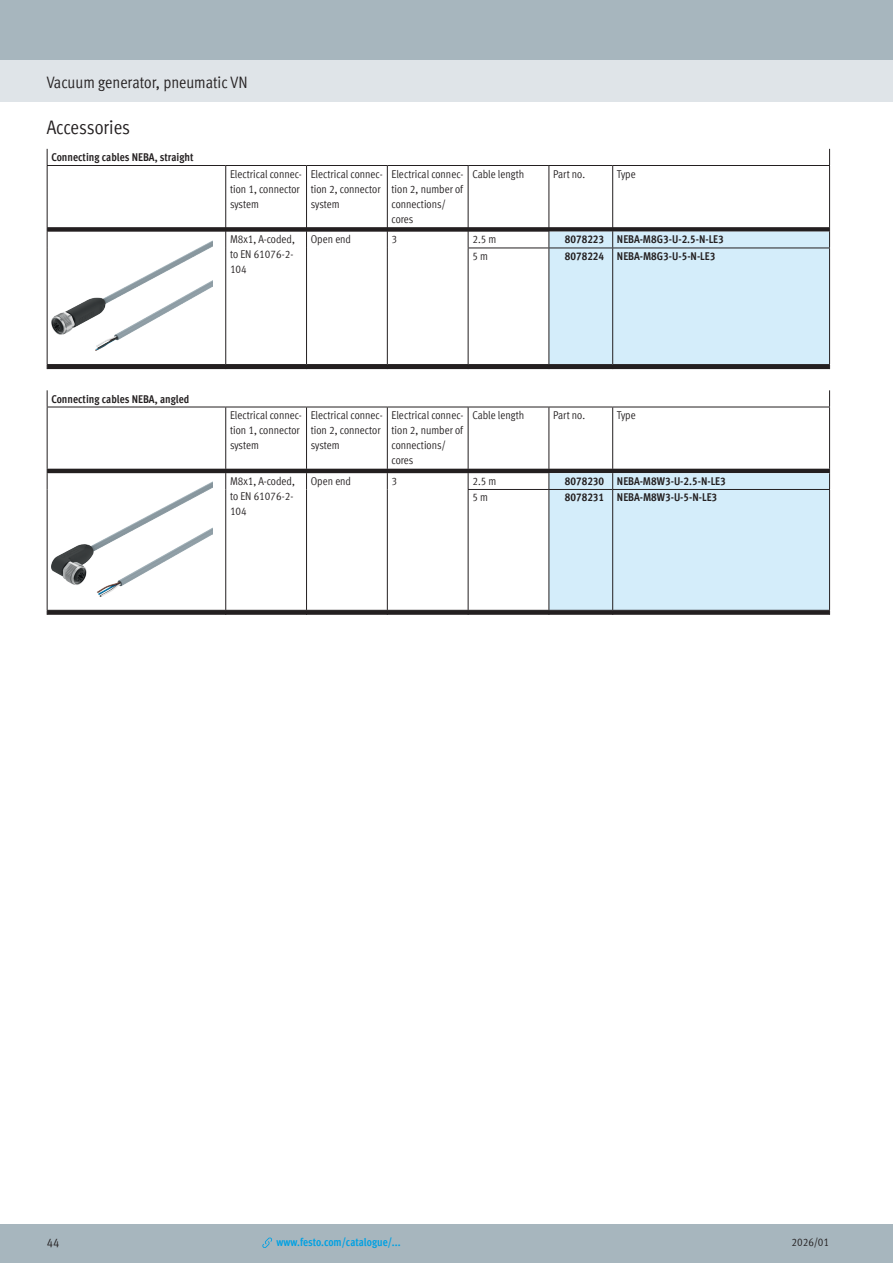
<style>
.page{position:relative;width:893px;height:1263px;background:#fff}
.page>*{position:absolute;margin:0;border:0;box-sizing:border-box;transform-origin:0 0}
.t1{font:condensed 19.5px "Festo";color:#231f20}
.t2{font:condensed 16.5px "Festo";color:#231f20}
.t3{font:condensed 12.75px "Festo";color:#231f20}
.FES_tab_head_2{font:condensed 11.25px/15px "Festo";color:#231f20}
.FES_tab_regular{font:condensed 11.25px/15px "Festo";color:#231f20}
.FES_type_code{font:700 condensed 11.25px "Festo";color:#231f20}
.FES_tab_head_1{font:700 condensed 11.25px "Festo";color:#231f20}
.FES_type_code_in{font:700 condensed 11.25px "Festo";color:#231f20}
.t4{font:700 condensed 11.25px "Festo";color:#00a1e3}
</style>
<div class="page">
<div style="left:0;top:1225px;width:893px;height:38px;background:#a7b6be"></div>
<div style="left:0;top:60px;width:893px;height:42px;background:#dfe4e8"></div>
<div style="left:0;top:0;width:893px;height:60px;background:#a7b6be"></div>
<svg style="left:262px;top:1237px;width:10px;height:11px"></svg>
<div style="left:47px;top:227px;width:179px;height:5px;background:#231f20"></div>
<div style="left:226px;top:227px;width:81px;height:5px;background:#231f20"></div>
<div style="left:307px;top:227px;width:80px;height:5px;background:#231f20"></div>
<div style="left:387px;top:227px;width:81px;height:5px;background:#231f20"></div>
<div style="left:468px;top:227px;width:81px;height:5px;background:#231f20"></div>
<hr style="left:47px;top:365px;width:179px;height:4px;background:#231f20">
<hr style="left:226px;top:365px;width:81px;height:4px;background:#231f20">
<hr style="left:307px;top:365px;width:80px;height:4px;background:#231f20">
<hr style="left:387px;top:365px;width:81px;height:4px;background:#231f20">
<hr style="left:468px;top:365px;width:81px;height:4px;background:#231f20">
<svg style="left:47px;top:149px;width:1px;height:16px"></svg>
<svg style="left:829px;top:149px;width:1px;height:16px"></svg>
<hr style="left:47px;top:165px;width:179px;height:1px;background:#231f20">
<hr style="left:47px;top:166px;width:1px;height:61px;background:#231f20">
<hr style="left:226px;top:165px;width:81px;height:1px;background:#231f20">
<hr style="left:225px;top:166px;width:1px;height:61px;background:#231f20">
<hr style="left:307px;top:165px;width:80px;height:1px;background:#231f20">
<hr style="left:306px;top:166px;width:1px;height:61px;background:#231f20">
<hr style="left:387px;top:165px;width:81px;height:1px;background:#231f20">
<hr style="left:387px;top:166px;width:1px;height:61px;background:#231f20">
<hr style="left:468px;top:165px;width:81px;height:1px;background:#231f20">
<hr style="left:468px;top:166px;width:1px;height:61px;background:#231f20">
<hr style="left:549px;top:165px;width:64px;height:1px;background:#231f20">
<hr style="left:549px;top:166px;width:1px;height:61px;background:#231f20">
<hr style="left:613px;top:165px;width:217px;height:1px;background:#231f20">
<hr style="left:612px;top:166px;width:1px;height:61px;background:#231f20">
<hr style="left:829px;top:166px;width:1px;height:61px;background:#231f20">
<hr style="left:468px;top:248px;width:81px;height:1px;background:#231f20">
<hr style="left:468px;top:364px;width:81px;height:1px;background:#231f20">
<svg style="left:549px;top:227px;width:281px;height:142px;background:#c5dce8"></svg>
<svg style="left:47px;top:227px;width:1px;height:21px"></svg>
<hr style="left:47px;top:248px;width:1px;height:116px;background:#231f20">
<hr style="left:47px;top:364px;width:179px;height:1px;background:#231f20">
<svg style="left:225px;top:227px;width:1px;height:21px"></svg>
<hr style="left:225px;top:248px;width:1px;height:116px;background:#231f20">
<hr style="left:226px;top:364px;width:81px;height:1px;background:#231f20">
<svg style="left:306px;top:231px;width:1px;height:17px"></svg>
<hr style="left:306px;top:248px;width:1px;height:116px;background:#231f20">
<hr style="left:307px;top:364px;width:80px;height:1px;background:#231f20">
<svg style="left:387px;top:231px;width:1px;height:17px"></svg>
<svg style="left:468px;top:227px;width:1px;height:21px"></svg>
<hr style="left:387px;top:248px;width:1px;height:116px;background:#231f20">
<hr style="left:468px;top:248px;width:1px;height:116px;background:#231f20">
<hr style="left:387px;top:364px;width:81px;height:1px;background:#231f20">
<img style="left:51px;top:240px;width:162px;height:110px">
<hr style="left:47px;top:469px;width:179px;height:4px;background:#231f20">
<hr style="left:226px;top:469px;width:81px;height:4px;background:#231f20">
<hr style="left:307px;top:469px;width:80px;height:4px;background:#231f20">
<hr style="left:387px;top:469px;width:81px;height:4px;background:#231f20">
<hr style="left:468px;top:469px;width:81px;height:4px;background:#231f20">
<div style="left:47px;top:610px;width:179px;height:5px;background:#231f20"></div>
<div style="left:226px;top:610px;width:81px;height:5px;background:#231f20"></div>
<div style="left:307px;top:610px;width:80px;height:5px;background:#231f20"></div>
<div style="left:387px;top:610px;width:81px;height:5px;background:#231f20"></div>
<div style="left:468px;top:610px;width:81px;height:5px;background:#231f20"></div>
<svg style="left:47px;top:390px;width:1px;height:17px"></svg>
<svg style="left:829px;top:390px;width:1px;height:17px"></svg>
<hr style="left:47px;top:407px;width:179px;height:1px;background:#231f20">
<hr style="left:47px;top:407px;width:1px;height:62px;background:#231f20">
<hr style="left:226px;top:407px;width:81px;height:1px;background:#231f20">
<hr style="left:225px;top:407px;width:1px;height:62px;background:#231f20">
<hr style="left:307px;top:407px;width:80px;height:1px;background:#231f20">
<hr style="left:306px;top:407px;width:1px;height:62px;background:#231f20">
<hr style="left:387px;top:407px;width:81px;height:1px;background:#231f20">
<hr style="left:387px;top:407px;width:1px;height:62px;background:#231f20">
<hr style="left:468px;top:407px;width:81px;height:1px;background:#231f20">
<hr style="left:468px;top:407px;width:1px;height:62px;background:#231f20">
<hr style="left:549px;top:407px;width:64px;height:1px;background:#231f20">
<hr style="left:549px;top:407px;width:1px;height:62px;background:#231f20">
<hr style="left:613px;top:407px;width:217px;height:1px;background:#231f20">
<hr style="left:612px;top:407px;width:1px;height:62px;background:#231f20">
<hr style="left:829px;top:407px;width:1px;height:62px;background:#231f20">
<hr style="left:468px;top:489px;width:81px;height:1px;background:#231f20">
<svg style="left:549px;top:469px;width:281px;height:146px;background:#c6dde9"></svg>
<svg style="left:47px;top:469px;width:1px;height:20px"></svg>
<hr style="left:47px;top:489px;width:1px;height:121px;background:#231f20">
<svg style="left:225px;top:473px;width:1px;height:16px"></svg>
<hr style="left:225px;top:489px;width:1px;height:121px;background:#231f20">
<svg style="left:306px;top:473px;width:1px;height:16px"></svg>
<hr style="left:306px;top:489px;width:1px;height:121px;background:#231f20">
<svg style="left:387px;top:473px;width:1px;height:16px"></svg>
<svg style="left:468px;top:473px;width:1px;height:16px"></svg>
<hr style="left:387px;top:489px;width:1px;height:121px;background:#231f20">
<hr style="left:468px;top:490px;width:1px;height:120px;background:#231f20">
<img style="left:51px;top:482px;width:162px;height:114px">
<h2 class="t2" style="left:47px;top:71px;width:202px">Vacuum generator, pneumatic VN</h2>
<h1 class="t1" style="left:47px;top:113px;width:85px">Accessories</h1>
<p class="FES_tab_head_1" style="left:51px;top:149px;width:144px">Connecting cables NEBA, straight</p>
<p class="FES_tab_head_2" style="left:230px;top:166px;width:73px">Electrical connec&shy;tion 1, connector system</p>
<p class="FES_tab_head_2" style="left:311px;top:166px;width:73px">Electrical connec&shy;tion 2, connector system</p>
<p class="FES_tab_head_2" style="left:392px;top:166px;width:73px">Electrical connec&shy;tion 2, number of connections/ cores</p>
<p class="FES_tab_head_2" style="left:472px;top:166px;width:53px">Cable length</p>
<p class="FES_tab_head_2" style="left:553px;top:166px;width:33px">Part no.</p>
<p class="FES_tab_head_2" style="left:617px;top:166px;width:20px">Type</p>
<p class="FES_tab_regular" style="left:230px;top:231px;width:66px">M8x1, A-coded, to EN 61076-2-<br>104</p>
<p class="FES_tab_regular" style="left:311px;top:231px;width:42px">Open end</p>
<p class="FES_tab_regular" style="left:392px;top:231px;width:7px">3</p>
<p class="FES_tab_regular" style="left:472px;top:231px;width:26px">2.5 m</p>
<p class="FES_type_code_in" style="left:565px;top:231px;width:41px">8078223</p>
<p class="FES_type_code" style="left:617px;top:231px;width:108px">NEBA-M8G3-U-2.5-N-LE3</p>
<p class="FES_tab_regular" style="left:472px;top:248px;width:17px">5 m</p>
<p class="FES_type_code_in" style="left:565px;top:247px;width:41px">8078224</p>
<p class="FES_type_code" style="left:617px;top:247px;width:100px">NEBA-M8G3-U-5-N-LE3</p>
<p class="FES_tab_head_1" style="left:51px;top:390px;width:139px">Connecting cables NEBA, angled</p>
<p class="FES_tab_head_2" style="left:230px;top:407px;width:73px">Electrical connec&shy;tion 1, connector system</p>
<p class="FES_tab_head_2" style="left:311px;top:407px;width:73px">Electrical connec&shy;tion 2, connector system</p>
<p class="FES_tab_head_2" style="left:392px;top:407px;width:73px">Electrical connec&shy;tion 2, number of connections/ cores</p>
<p class="FES_tab_head_2" style="left:472px;top:407px;width:53px">Cable length</p>
<p class="FES_tab_head_2" style="left:553px;top:407px;width:33px">Part no.</p>
<p class="FES_tab_head_2" style="left:617px;top:407px;width:20px">Type</p>
<p class="FES_tab_regular" style="left:230px;top:473px;width:66px">M8x1, A-coded, to EN 61076-2-<br>104</p>
<p class="FES_tab_regular" style="left:311px;top:473px;width:42px">Open end</p>
<p class="FES_tab_regular" style="left:392px;top:473px;width:7px">3</p>
<p class="FES_tab_regular" style="left:472px;top:473px;width:26px">2.5 m</p>
<p class="FES_type_code_in" style="left:565px;top:472px;width:41px">8078230</p>
<p class="FES_type_code" style="left:617px;top:472px;width:110px">NEBA-M8W3-U-2.5-N-LE3</p>
<p class="FES_tab_regular" style="left:472px;top:489px;width:17px">5 m</p>
<p class="FES_type_code_in" style="left:565px;top:489px;width:41px">8078231</p>
<p class="FES_type_code" style="left:617px;top:489px;width:102px">NEBA-M8W3-U-5-N-LE3</p>
<p class="t3" style="left:47px;top:1233px;width:14px">44</p>
<p class="t4" style="left:276px;top:1233px;width:126px">www.festo.com/catalogue/...</p>
<p class="FES_tab_head_2" style="left:792px;top:1234px;width:39px">2026/01</p>
</div>
